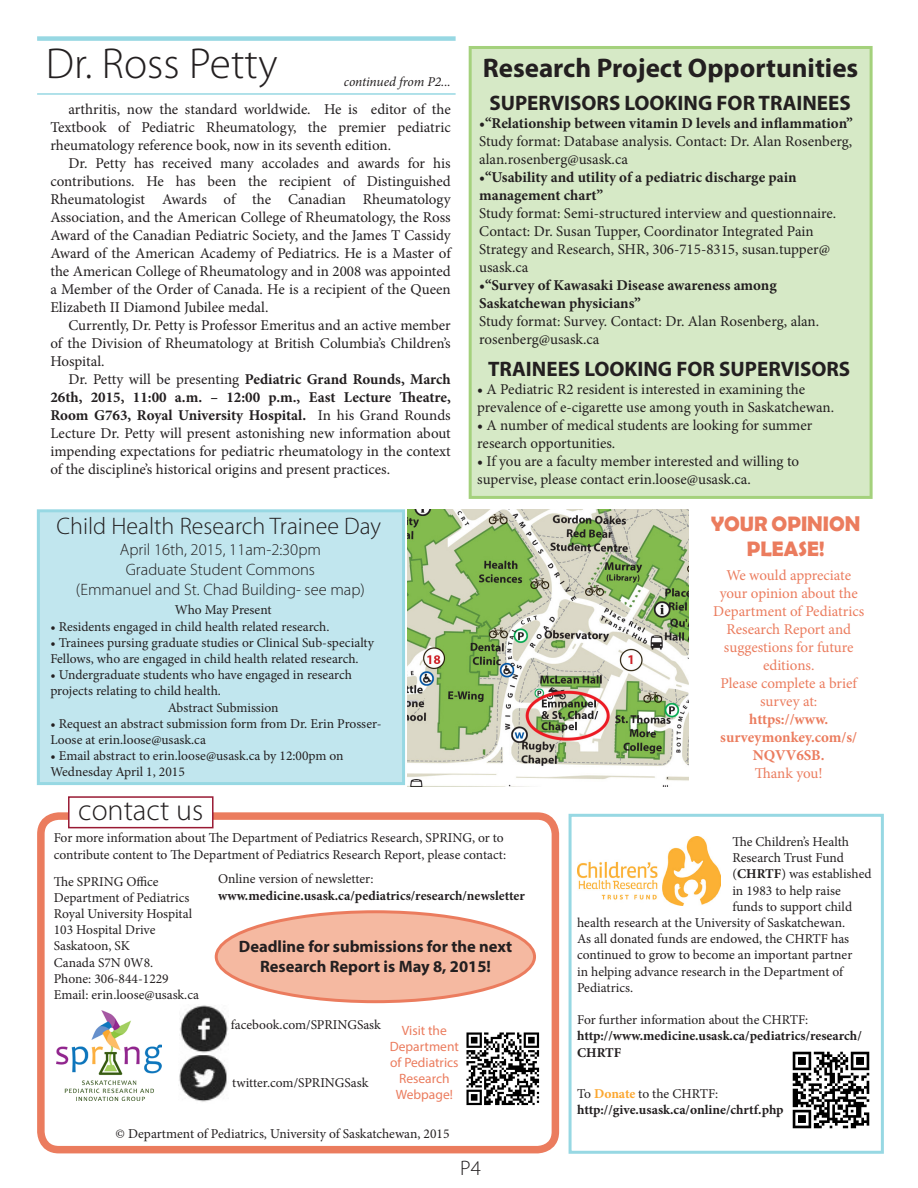
<style>
.page{position:relative;width:918px;height:1188px;background:#fff}
.page>*{position:absolute;margin:0;border:0;box-sizing:border-box;transform-origin:0 0}
.t1{font:300 43.5px "Myriad Pro";color:#231f20}
.t2{font:300 30px "Myriad Pro";color:#231f20}
.t3{font:700 27px "Myriad Pro";color:#231f20}
.t4{font:300 24px "Myriad Pro";color:#231f20}
.t5{font:700 21px "Myriad Pro";color:#231f20}
.t6{font:700 21px/25.2px "Berlin Sans FB Demi";color:#eb7c5e;text-align:center}
.t7{font:300 21px "Myriad Pro";color:#231f20}
.t8{font:300 16.5px/19.8px "Myriad Pro";color:#231f20;text-align:center}
.t9{font:700 16.5px/19.8px "Myriad Pro";color:#231f20;text-align:center}
.t10{font:15px/18px "Minion Pro";color:#231f20}
.t11{font:15px/18px "Minion Pro";color:#eb7c5e;text-align:center}
.t12{font:700 15px/18px "Minion Pro";color:#231f20}
.t13{font:700 15px/18px "Minion Pro";color:#eb7c5e;text-align:center}
.t14{font:13.5px/16.2px "Minion Pro";color:#231f20}
.t15{font:700 13.5px/16.2px "Minion Pro";color:#231f20}
.t16{font:13.5px/16.2px "Myriad Pro";color:#eb7c5e;text-align:center}
.t17{font:italic 13.5px "Minion Pro";letter-spacing:-.01em;color:#231f20}
.s1{font-weight:700}
.s2{font-weight:700;color:#fca730}
</style>
<div class="page">
<div style="left:37px;top:812px;width:522px;height:341px;border:8px solid #eb7c5e;border-radius:18px"></div>
<div style="left:69px;top:797px;width:144px;height:31px;background:#fff"></div>
<div style="left:68px;top:796px;width:146px;height:32px;border:2px solid #991a33"></div>
<div style="left:37px;top:36px;width:419px;height:5px;background:#97d8e3"></div>
<hr style="left:37px;top:93px;width:419px;height:2px;background:#97d8e3">
<div style="left:469px;top:46px;width:404px;height:453px;background:#d6e9c6;border:3px solid #a4d17c"></div>
<div style="left:569px;top:814px;width:315px;height:340px;border:3px solid #97d8e3"></div>
<img style="left:577px;top:836px;width:143px;height:70px">
<div style="left:216px;top:912px;width:319px;height:90px;background:#f5b9a1;border-radius:50%"></div>
<div style="left:215px;top:910px;width:321px;height:93px;border:3px solid #eb7c5e;border-radius:50%"></div>
<img style="left:57px;top:1011px;width:104px;height:89px">
<img style="left:179px;top:1055px;width:48px;height:47px">
<img style="left:180px;top:1005px;width:48px;height:48px">
<img style="left:466px;top:1032px;width:74px;height:74px">
<img style="left:792px;top:1051px;width:78px;height:78px">
<div style="left:37px;top:509px;width:368px;height:276px;background:#c1e6ee;border:3px solid #97d8e3"></div>
<img style="left:408px;top:509px;width:281px;height:277px">
<p class="t1" style="left:46px;top:40px;width:233px">Dr. Ross Petty</p>
<p class="t17" style="left:344px;top:72px;width:108px">continued from P2...</p>
<p class="t10" style="left:50px;top:100px;width:402px;text-align:justify;text-indent:18px">arthritis, now the standard worldwide. He is editor of the Textbook of Pediatric Rheumatology, the premier pediatric rheumatology reference book, now in its seventh edition.</p>
<p class="t10" style="left:50px;top:154px;width:402px;text-align:justify;text-indent:18px">Dr. Petty has received many accolades and awards for his contributions. He has been the recipient of Distinguished Rheumatologist Awards of the Canadian Rheumatology Association, and the American College of Rheumatology, the Ross Award of the Canadian Pediatric Society, and the James T Cassidy Award of the American Academy of Pediatrics. He is a Master of the American College of Rheumatology and in 2008 was appointed a Member of the Order of Canada. He is a recipient of the Queen Elizabeth II Diamond Jubilee medal.</p>
<p class="t10" style="left:50px;top:316px;width:402px;text-align:justify;text-indent:18px">Currently, Dr. Petty is Professor Emeritus and an active member of the Division of Rheumatology at British Columbia’s Children’s Hospital.</p>
<p class="t10" style="left:50px;top:370px;width:402px;text-align:justify;text-indent:18px">Dr. Petty will be presenting <span class="s1">Pediatric Grand Rounds, March 26th, 2015, 11:00 a.m. – 12:00 p.m., East Lecture Theatre, Room G763, Royal University Hospital.</span> In his Grand Rounds Lecture Dr. Petty will present astonishing new information about impending expectations for pediatric rheumatology in the context of the discipline’s historical origins and present practices.</p>
<p class="t4" style="left:56px;top:512px;width:326px">Child Health Research Trainee Day</p>
<p class="t8" style="left:120px;top:540px;width:203px">April 16th, 2015, 11am-2:30pm</p>
<p class="t8" style="left:76px;top:560px;width:290px">Graduate Student Commons<br>(Emmanuel and St. Chad Building- see map)</p>
<p class="t14" style="left:175px;top:602px;width:98px">Who May Present</p>
<p class="t14" style="left:50px;top:618px;width:281px">• Residents engaged in child health related research.</p>
<p class="t14" style="left:50px;top:635px;width:325px">• Trainees pursing graduate studies or Clinical Sub-specialty<br>Fellows, who are engaged in child health related research.</p>
<p class="t14" style="left:50px;top:667px;width:303px">• Undergraduate students who have engaged in research projects relating to child health.</p>
<p class="t14" style="left:168px;top:699px;width:112px">Abstract Submission</p>
<p class="t14" style="left:50px;top:716px;width:333px">• Request an abstract submission form from Dr. Erin Prosser-<br>Loose at erin.loose@usask.ca</p>
<p class="t14" style="left:50px;top:748px;width:295px">• Email abstract to erin.loose@usask.ca by 12:00pm on<br>Wednesday April 1, 2015</p>
<p class="t2" style="left:78px;top:794px;width:126px">contact us</p>
<p class="t3" style="left:483px;top:50px;width:377px">Research Project Opportunities</p>
<p class="t5" style="left:489px;top:89px;width:363px">SUPERVISORS LOOKING FOR TRAINEES</p>
<p class="t10" style="left:479px;top:114px;width:375px;text-align:justify"><span class="s1">•“Relationship between vitamin D levels and inflammation” </span>Study format: Database analysis. Contact: Dr. Alan Rosenberg, alan.rosenberg@usask.ca</p>
<p class="t12" style="left:479px;top:168px;width:319px">•“Usability and utility of a pediatric discharge pain management chart”</p>
<p class="t10" style="left:479px;top:204px;width:359px">Study format: Semi-structured interview and questionnaire.<br>Contact: Dr. Susan Tupper, Coordinator Integrated Pain Strategy and Research, SHR, 306-715-8315, susan.tupper@ usask.ca</p>
<p class="t10" style="left:479px;top:276px;width:342px"><span class="s1">•“Survey of Kawasaki Disease awareness among Saskatchewan physicians”<br></span>Study format: Survey. Contact: Dr. Alan Rosenberg, alan. rosenberg@usask.ca</p>
<p class="t5" style="left:488px;top:355px;width:364px">TRAINEES LOOKING FOR SUPERVISORS</p>
<p class="t10" style="left:477px;top:380px;width:358px"><span class="s1">•</span> A Pediatric R2 resident is interested in examining the prevalence of e-cigarette use among youth in Saskatchewan.</p>
<p class="t10" style="left:477px;top:416px;width:337px"><span class="s1">•</span> A number of medical students are looking for summer research opportunities.</p>
<p class="t10" style="left:477px;top:452px;width:323px"><span class="s1">•</span> If you are a faculty member interested and willing to supervise, please contact erin.loose@usask.ca.</p>
<p class="t6" style="left:711px;top:511px;width:151px">YOUR OPINION<br>PLEASE!</p>
<p class="t11" style="left:713px;top:567px;width:152px">We would appreciate your opinion about the<br>Department of Pediatrics<br>Research Report and suggestions for future editions.</p>
<p class="t11" style="left:721px;top:675px;width:138px">Please complete a brief survey at:</p>
<p class="t13" style="left:720px;top:710px;width:138px">https://www. surveymonkey.com/s/<br>NQVV6SB.</p>
<p class="t11" style="left:755px;top:765px;width:69px">Thank you!</p>
<p class="t14" style="left:54px;top:830px;width:454px">For more information about The Department of Pediatrics Research, SPRING, or to contribute content to The Department of Pediatrics Research Report, please contact:</p>
<p class="t14" style="left:54px;top:873px;width:106px">The SPRING Office</p>
<p class="t14" style="left:54px;top:890px;width:137px">Department of Pediatrics</p>
<p class="t14" style="left:54px;top:906px;width:140px">Royal University Hospital</p>
<p class="t14" style="left:54px;top:922px;width:103px">103 Hospital Drive</p>
<p class="t14" style="left:54px;top:938px;width:78px">Saskatoon, SK</p>
<p class="t14" style="left:54px;top:954px;width:101px">Canada S7N 0W8.</p>
<p class="t14" style="left:54px;top:971px;width:117px">Phone: 306-844-1229</p>
<p class="t14" style="left:54px;top:987px;width:147px">Email: erin.loose@usask.ca</p>
<p class="t14" style="left:218px;top:871px;width:157px">Online version of newsletter:</p>
<p class="t15" style="left:218px;top:887px;width:308px">www.medicine.usask.ca/pediatrics/research/newsletter</p>
<p class="t9" style="left:239px;top:936px;width:275px">Deadline for submissions for the next<br>Research Report is May 8, 2015!</p>
<p class="t14" style="left:231px;top:1017px;width:152px">facebook.com/SPRINGSask</p>
<p class="t16" style="left:390px;top:1022px;width:71px">Visit the<br>Department of Pediatrics<br>Research</p>
<p class="t16" style="left:396px;top:1087px;width:59px">Webpage!</p>
<p class="t14" style="left:116px;top:1126px;width:335px">© Department of Pediatrics, University of Saskatchewan, 2015</p>
<p class="t14" style="left:232px;top:1074px;width:138px">twitter.com/SPRINGSask</p>
<p class="t7" style="left:460px;top:1156px;width:22px">P4</p>
<p class="t14" style="left:732px;top:834px;width:118px">The Children’s Health</p>
<p class="t14" style="left:732px;top:850px;width:113px">Research Trust Fund</p>
<p class="t14" style="left:732px;top:866px;width:141px">(<span class="s1">CHRTF</span>) was established</p>
<p class="t14" style="left:732px;top:882px;width:110px">in 1983 to help raise</p>
<p class="t14" style="left:732px;top:898px;width:121px">funds to support child</p>
<p class="t14" style="left:577px;top:915px;width:270px">health research at the University of Saskatchewan.</p>
<p class="t14" style="left:577px;top:931px;width:274px">As all donated funds are endowed, the CHRTF has</p>
<p class="t14" style="left:577px;top:947px;width:277px">continued to grow to become an important partner</p>
<p class="t14" style="left:577px;top:963px;width:268px">in helping advance research in the Department of</p>
<p class="t14" style="left:577px;top:979px;width:58px">Pediatrics.</p>
<p class="t14" style="left:577px;top:1012px;width:233px">For further information about the CHRTF:</p>
<p class="t15" style="left:577px;top:1028px;width:286px">http://www.medicine.usask.ca/pediatrics/research/<br>CHRTF</p>
<p class="t14" style="left:577px;top:1086px;width:143px">To <span class="s2">Donate</span> to the CHRTF:</p>
<p class="t15" style="left:577px;top:1102px;width:208px">http://give.usask.ca/online/chrtf.php</p>
</div>
